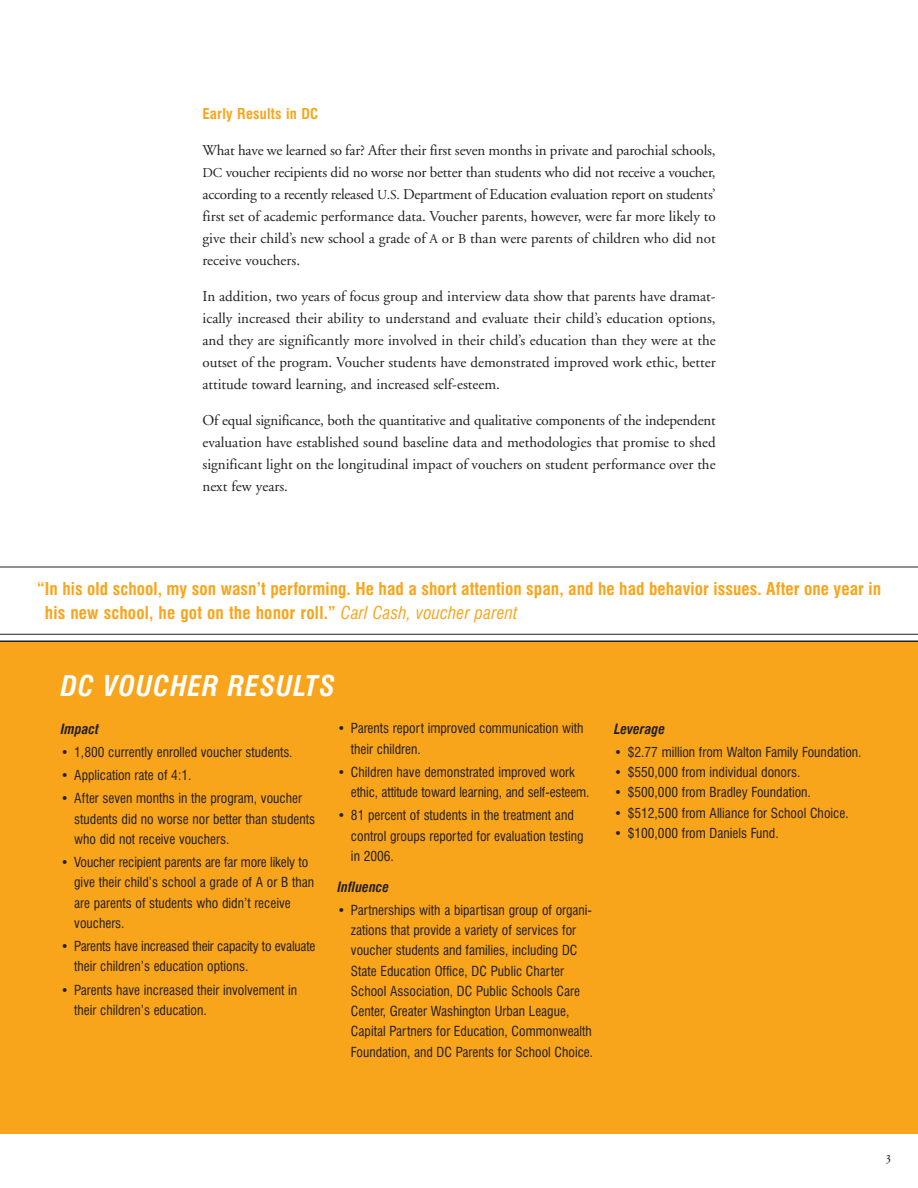
<style>
.page{position:relative;width:918px;height:1188px;background:#fff}
.page>*{position:absolute;margin:0;border:0;box-sizing:border-box;transform-origin:0 0}
.t1{font:italic 700 condensed 27.75px "Swiss 721 BT";letter-spacing:.03em;color:#fff}
.t2{font:700 condensed 17.25px/24px "Swiss 721 BT";letter-spacing:.005em;color:#f9a51b}
.t3{font:15px/22.2px "Adobe Garamond";color:#231f20;text-align:justify}
.t4{font:700 condensed 14.7px "Swiss 721 BT";letter-spacing:.015em;color:#f9a51b}
.t5{font:italic 700 condensed 13.8px "Swiss 721 BT";color:#231f20}
.t6{font:condensed 13.5px/20.2px "Swiss 721 BT";color:#231f20}
.s1{font-size:13.5px}
.s2{font-weight:400;font-style:italic}
</style>
<div class="page">
<div style="left:0;top:641px;width:918px;height:493px;background:#f9a51b"></div>
<hr style="left:0;top:567px;width:918px;height:1px;background:#231f20">
<hr style="left:0;top:634px;width:918px;height:1px;background:#231f20">
<hr style="left:0;top:640px;width:918px;height:2px;background:#231f20">
<p class="t4" style="left:202px;top:108px;width:117px">Early Results in DC</p>
<p class="t3" style="left:202px;top:140px;width:515px">What have we learned so far? After their first seven months in private and parochial schools, <span class="s1">DC</span> voucher recipients did no worse nor better than students who did not receive a voucher, according to a recently released <span class="s1">U.S.</span> Department of Education evaluation report on students’ first set of academic performance data. Voucher parents, however, were far more likely to give their child’s new school a grade of <span class="s1">A</span> or <span class="s1">B</span> than were parents of children who did not receive vouchers.</p>
<p class="t3" style="left:202px;top:286px;width:515px">In addition, two years of focus group and interview data show that parents have dramat&shy;ically increased their ability to understand and evaluate their child’s education options, and they are significantly more involved in their child’s education than they were at the outset of the program. Voucher students have demonstrated improved work ethic, better attitude toward learning, and increased self-esteem.</p>
<p class="t3" style="left:202px;top:410px;width:515px">Of equal significance, both the quantitative and qualitative components of the independent evaluation have established sound baseline data and methodologies that promise to shed significant light on the longitudinal impact of vouchers on student performance over the next few years.</p>
<p class="t2" style="left:45px;top:578px;width:838px;text-indent:-8px">“In his old school, my son wasn’t performing. He had a short attention span, and he had behavior issues. After one year in his new school, he got on the honor roll.” <span class="s2">Carl Cash, voucher parent</span></p>
<h1 class="t1" style="left:61px;top:675px;width:276px">DC VOUCHER RESULTS</h1>
<p class="t5" style="left:61px;top:723px;width:40px">Impact</p>
<p class="t6" style="left:61px;top:743px;width:233px">• 1,800 currently enrolled voucher students.</p>
<p class="t6" style="left:61px;top:766px;width:132px">• Application rate of 4:1.</p>
<p class="t6" style="left:74px;top:790px;width:242px;text-indent:-14px">• After seven months in the program, voucher students did no worse nor better than students who did not receive vouchers.</p>
<p class="t6" style="left:74px;top:853px;width:241px;text-indent:-14px">• Voucher recipient parents are far more likely to give their child’s school a grade of A or B than are parents of students who didn’t receive vouchers.</p>
<p class="t6" style="left:74px;top:937px;width:243px;text-indent:-14px">• Parents have increased their capacity to evaluate their children’s education options.</p>
<p class="t6" style="left:74px;top:981px;width:224px;text-indent:-14px">• Parents have increased their involvement in their children’s education.</p>
<p class="t6" style="left:351px;top:719px;width:234px;text-indent:-14px">• Parents report improved communication with their children.</p>
<p class="t6" style="left:351px;top:763px;width:240px;text-indent:-14px">• Children have demonstrated improved work ethic, attitude toward learning, and self-esteem.</p>
<p class="t6" style="left:351px;top:806px;width:234px;text-indent:-14px">• 81 percent of students in the treatment and control groups reported for evaluation testing in 2006.</p>
<p class="t5" style="left:337px;top:881px;width:53px">Influence</p>
<p class="t6" style="left:351px;top:901px;width:244px;text-indent:-14px">• Partnerships with a bipartisan group of organi&shy;zations that provide a variety of services for voucher students and families, including DC State Education Office, DC Public Charter School Association, DC Public Schools Care Center, Greater Washington Urban League, Capital Partners for Education, Commonwealth Foundation, and DC Parents for School Choice.</p>
<p class="t5" style="left:614px;top:723px;width:53px">Leverage</p>
<p class="t6" style="left:614px;top:743px;width:249px">• $2.77 million from Walton Family Foundation.</p>
<p class="t6" style="left:614px;top:763px;width:188px">• $550,000 from individual donors.</p>
<p class="t6" style="left:614px;top:783px;width:198px">• $500,000 from Bradley Foundation.</p>
<p class="t6" style="left:614px;top:804px;width:236px">• $512,500 from Alliance for School Choice.</p>
<p class="t6" style="left:614px;top:824px;width:166px">• $100,000 from Daniels Fund.</p>
</div>
